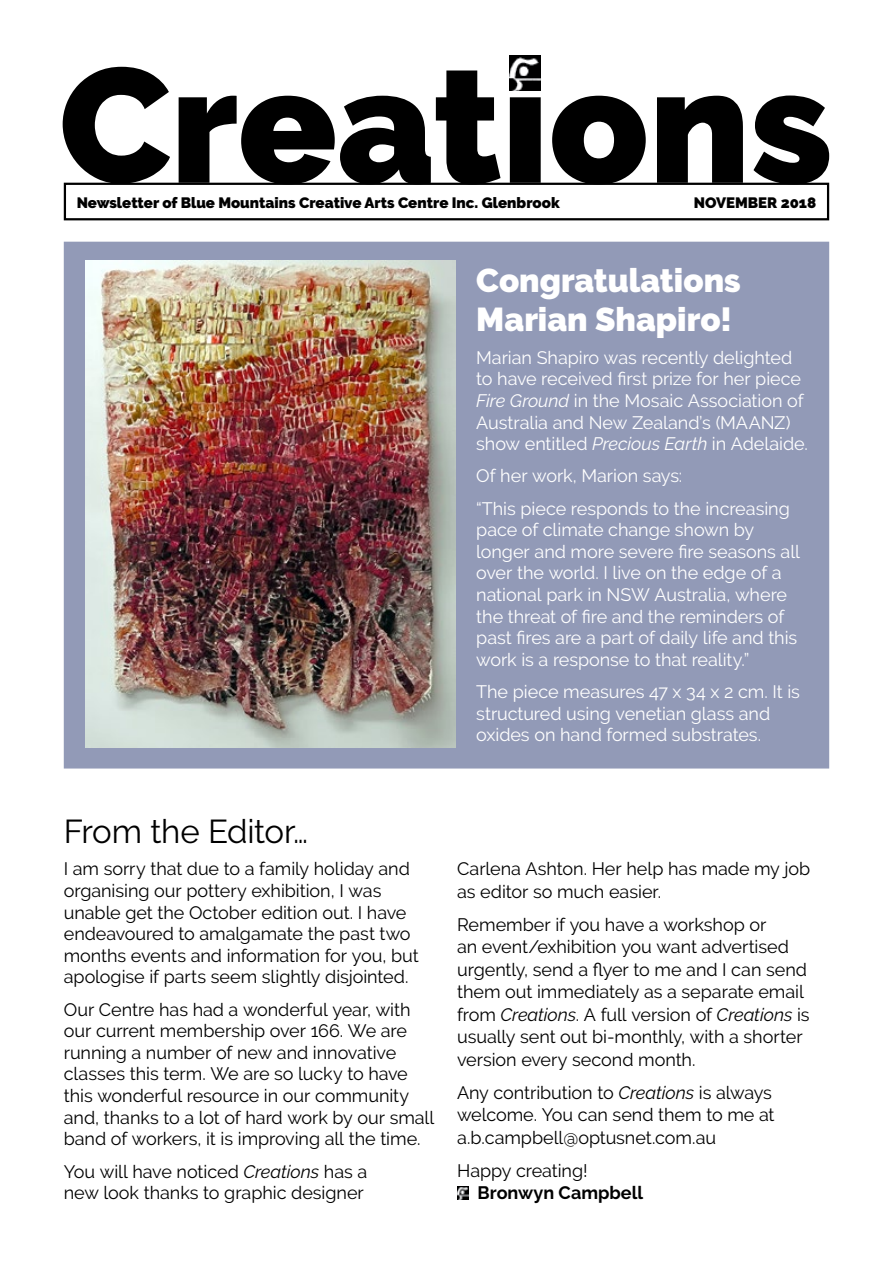
<style>
.page{position:relative;width:893px;height:1263px;background:#fff}
.page>*{position:absolute;margin:0;border:0;box-sizing:border-box;transform-origin:0 0}
.t1{font:900 33px/39.6px "Raleway";color:#fff}
.t2{font:33px "Raleway";letter-spacing:-.01em;color:#000}
.t3{font:18px/21.6px "Raleway";letter-spacing:-.005em;color:#000}
.t4{font:18px/21.6px "Raleway";letter-spacing:-.005em;color:#fff}
.t5{font:700 18px "Raleway";color:#000}
.t6{font:900 15px "Raleway";color:#000}
.s1{font-style:italic}
</style>
<div class="page">
<div style="left:64px;top:183px;width:765px;height:37px;border:2px solid #000"></div>
<svg style="left:63px;top:67px;width:766px;height:118px"></svg>
<img style="left:510px;top:56px;width:31px;height:34px">
<svg style="left:457px;top:1186px;width:12px;height:13px"></svg>
<div style="left:64px;top:242px;width:765px;height:526px;background:#929ab7"></div>
<img style="left:85px;top:261px;width:370px;height:486px">
<p class="t6" style="left:77px;top:194px;width:485px">Newsletter of Blue Mountains Creative Arts Centre Inc. Glenbrook</p>
<p class="t6" style="left:694px;top:194px;width:124px">NOVEMBER 2018</p>
<h1 class="t1" style="left:476px;top:261px;width:266px">Congratulations<br>Marian Shapiro!</h1>
<p class="t4" style="left:476px;top:346px;width:333px">Marian Shapiro was recently delighted to have received first prize for her piece <span class="s1">Fire Ground</span> in the Mosaic Association of Australia and New Zealand’s (MAANZ) show entitled <span class="s1">Precious Earth</span> in Adelaide.</p>
<p class="t4" style="left:476px;top:460px;width:315px;line-height:32.2px">Of her work, Marion says:<br>“This piece responds to the increasing</p>
<p class="t4" style="left:476px;top:519px;width:325px">pace of climate change shown by longer and more severe fire seasons all over the world. I live on the edge of a national park in NSW Australia, where the threat of fire and the reminders of past fires are a part of daily life and this work is a response to that reality.”</p>
<p class="t4" style="left:476px;top:681px;width:325px">The piece measures 47 x 34 x 2 cm. It is structured using venetian glass and oxides on hand formed substrates.</p>
<h1 class="t2" style="left:64px;top:812px;width:246px">From the Editor…</h1>
<p class="t3" style="left:64px;top:858px;width:356px">I am sorry that due to a family holiday and organising our pottery exhibition, I was unable get the October edition out. I have endeavoured to amalgamate the past two months events and information for you, but apologise if parts seem slightly disjointed.</p>
<p class="t3" style="left:64px;top:998px;width:372px">Our Centre has had a wonderful year, with our current membership over 166. We are running a number of new and innovative classes this term. We are so lucky to have this wonderful resource in our community and, thanks to a lot of hard work by our small band of workers, it is improving all the time.</p>
<p class="t3" style="left:64px;top:1160px;width:305px">You will have noticed <span class="s1">Creations</span> has a new look thanks to graphic designer</p>
<p class="t3" style="left:457px;top:858px;width:355px;line-height:22.5px">Carlena Ashton. Her help has made my job as editor so much easier.</p>
<p class="t3" style="left:457px;top:913px;width:354px;line-height:22.5px">Remember if you have a workshop or<br>an event/exhibition you want advertised urgently, send a flyer to me and I can send them out immediately as a separate email from <span class="s1">Creations</span>. A full version of <span class="s1">Creations</span> is usually sent out bi-monthly, with a shorter version every second month.</p>
<p class="t3" style="left:457px;top:1081px;width:319px;line-height:22.5px">Any contribution to <span class="s1">Creations</span> is always welcome. You can send them to me at a.b.campbell@optusnet.com.au</p>
<p class="t3" style="left:457px;top:1159px;width:132px">Happy creating!</p>
<p class="t5" style="left:478px;top:1182px;width:167px">Bronwyn Campbell</p>
</div>
